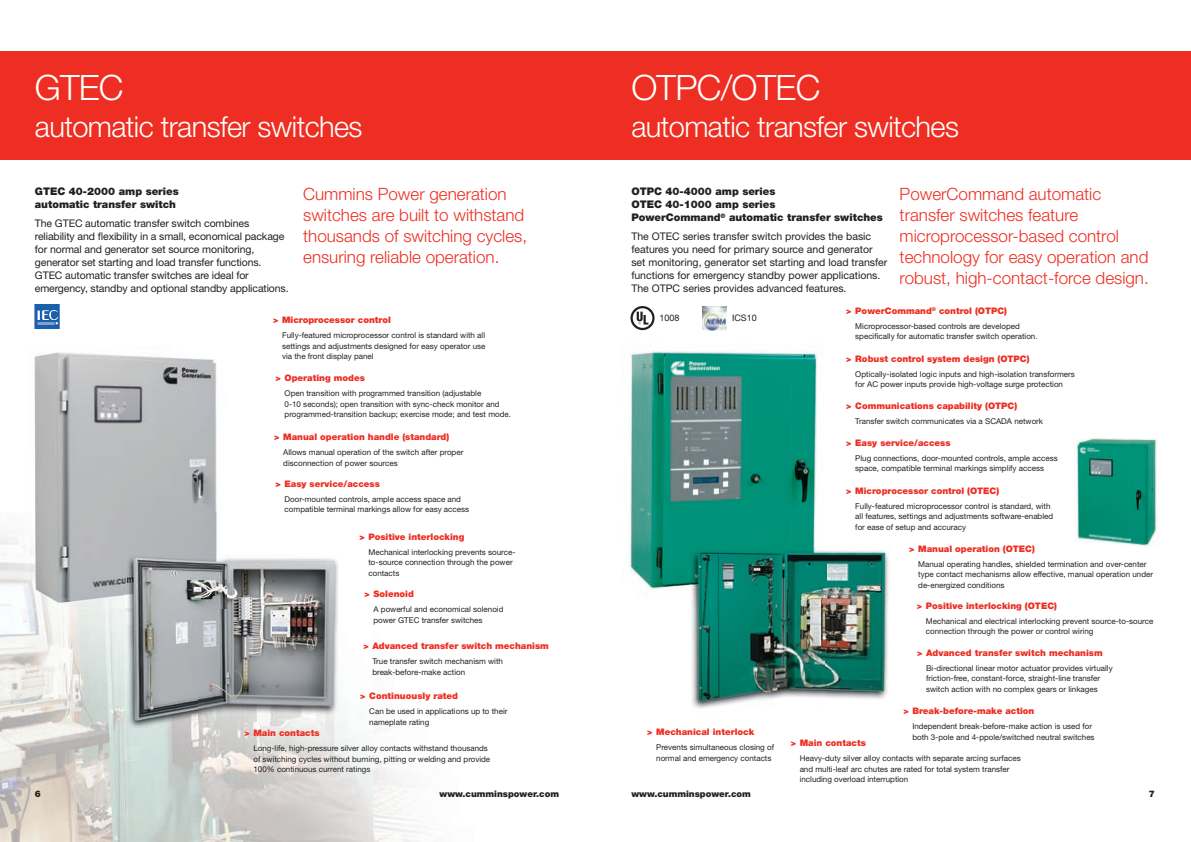
<style>
.page{position:relative;width:1191px;height:842px;background:#fff}
.page>*{position:absolute;margin:0;border:0;box-sizing:border-box;transform-origin:0 0}
.t1{font:300 35px "Helvetica Neue";letter-spacing:-.02em;color:#fff}
.t2{font:300 29px "Helvetica Neue";letter-spacing:-.02em;color:#fff}
.t3{font:300 17px/21px "Helvetica Neue";color:#ee2e22}
.t4{font:10.5px/13px "Helvetica Neue";letter-spacing:-.01em;color:#231f20}
.t5{font:900 10.5px/13px "Helvetica Neue";color:#231f20}
.t6{font:900 9px "Helvetica Neue";color:#ee2e22}
.t7{font:900 9px "Helvetica Neue";color:#231f20}
.t8{font:9px "Helvetica Neue";color:#231f20}
.t9{font:8px/10.5px "Helvetica Neue";color:#231f20}
</style>
<div class="page">
<div style="left:0;top:52px;width:1191px;height:108px;background:#ee2e22"></div>
<img style="left:0;top:536px;width:33px;height:306px">
<img style="left:33px;top:609px;width:102px;height:233px">
<img style="left:372px;top:760px;width:47px;height:82px">
<img style="left:135px;top:760px;width:237px;height:82px">
<img style="left:629px;top:350px;width:163px;height:217px">
<img style="left:792px;top:350px;width:26px;height:198px">
<img style="left:630px;top:567px;width:60px;height:28px">
<img style="left:1076px;top:439px;width:82px;height:107px">
<img style="left:690px;top:549px;width:3px;height:51px">
<img style="left:693px;top:548px;width:123px;height:1px">
<img style="left:826px;top:550px;width:63px;height:149px">
<img style="left:693px;top:549px;width:133px;height:160px">
<img style="left:27px;top:352px;width:190px;height:257px">
<img style="left:125px;top:563px;width:253px;height:197px">
<img style="left:125px;top:555px;width:74px;height:54px">
<img style="left:129px;top:552px;width:88px;height:3px">
<img style="left:199px;top:555px;width:138px;height:168px">
<img style="left:129px;top:609px;width:70px;height:114px">
<svg style="left:630px;top:306px;width:24px;height:24px"></svg>
<img style="left:702px;top:306px;width:25px;height:24px">
<img style="left:35px;top:305px;width:24px;height:24px">
<h1 class="t1" style="left:35px;top:66px;width:90px">GTEC</h1>
<h2 class="t2" style="left:35px;top:109px;width:329px">automatic transfer switches</h2>
<h3 class="t5" style="left:35px;top:185px;width:146px">GTEC 40-2000 amp series automatic transfer switch</h3>
<p class="t4" style="left:35px;top:217px;width:255px">The GTEC automatic transfer switch combines reliability and flexibility in a small, economical package for normal and generator set source monitoring, generator set starting and load transfer functions.<br>GTEC automatic transfer switches are ideal for emergency, standby and optional standby applications.</p>
<h3 class="t3" style="left:303px;top:183px;width:225px">Cummins Power generation switches are built to withstand thousands of switching cycles, ensuring reliable operation.</h3>
<p class="t6" style="left:273px;top:315px;width:119px">&gt; Microprocessor control</p>
<p class="t9" style="left:282px;top:330px;width:205px;text-align:justify">Fully-featured microprocessor control is standard with all settings and adjustments designed for easy operator use via the front display panel</p>
<p class="t6" style="left:276px;top:373px;width:91px">&gt; Operating modes</p>
<p class="t9" style="left:285px;top:388px;width:228px">Open transition with programmed transition (adjustable<br>0-10 seconds); open transition with sync-check monitor and programmed-transition backup; exercise mode; and test mode.</p>
<p class="t6" style="left:274px;top:432px;width:177px">&gt; Manual operation handle (standard)</p>
<p class="t9" style="left:283px;top:447px;width:182px">Allows manual operation of the switch after proper disconnection of power sources</p>
<p class="t6" style="left:276px;top:478px;width:106px">&gt; Easy service/access</p>
<p class="t9" style="left:285px;top:494px;width:186px">Door-mounted controls, ample access space and compatible terminal markings allow for easy access</p>
<p class="t6" style="left:359px;top:531px;width:107px">&gt; Positive interlocking</p>
<p class="t9" style="left:368px;top:546px;width:148px">Mechanical interlocking prevents source&shy;to-source connection through the power contacts</p>
<p class="t6" style="left:364px;top:589px;width:51px">&gt; Solenoid</p>
<p class="t9" style="left:373px;top:604px;width:131px">A powerful and economical solenoid power GTEC transfer switches</p>
<p class="t6" style="left:363px;top:641px;width:187px">&gt; Advanced transfer switch mechanism</p>
<p class="t9" style="left:372px;top:656px;width:132px">True transfer switch mechanism with break-before-make action</p>
<p class="t6" style="left:360px;top:690px;width:99px">&gt; Continuously rated</p>
<p class="t9" style="left:369px;top:706px;width:140px">Can be used in applications up to their nameplate rating</p>
<p class="t6" style="left:244px;top:728px;width:77px">&gt; Main contacts</p>
<p class="t9" style="left:253px;top:743px;width:238px">Long-life, high-pressure silver alloy contacts withstand thousands of switching cycles without burning, pitting or welding and provide<br>100% continuous current ratings</p>
<h1 class="t1" style="left:631px;top:66px;width:190px">OTPC/OTEC</h1>
<h2 class="t2" style="left:631px;top:109px;width:329px">automatic transfer switches</h2>
<h3 class="t5" style="left:631px;top:185px;width:253px">OTPC 40-4000 amp series<br>OTEC 40-1000 amp series<br>PowerCommand<sup>®</sup> automatic transfer switches</h3>
<p class="t4" style="left:631px;top:230px;width:257px">The OTEC series transfer switch provides the basic features you need for primary source and generator set monitoring, generator set starting and load transfer functions for emergency standby power applications.<br>The OTPC series provides advanced features.</p>
<h3 class="t3" style="left:899px;top:183px;width:251px">PowerCommand automatic transfer switches feature microprocessor-based control technology for easy operation and robust, high-contact-force design.</h3>
<p class="t8" style="left:659px;top:312px;width:22px">1008</p>
<p class="t8" style="left:732px;top:312px;width:26px">ICS10</p>
<p class="t6" style="left:647px;top:726px;width:109px">&gt; Mechanical interlock</p>
<p class="t9" style="left:656px;top:742px;width:119px">Prevents simultaneous closing of normal and emergency contacts</p>
<p class="t6" style="left:846px;top:305px;width:162px">&gt; PowerCommand<sup>®</sup> control (OTPC)</p>
<p class="t9" style="left:855px;top:321px;width:184px">Microprocessor-based controls are developed specifically for automatic transfer switch operation.</p>
<p class="t6" style="left:846px;top:353px;width:185px">&gt; Robust control system design (OTPC)</p>
<p class="t9" style="left:855px;top:369px;width:221px">Optically-isolated logic inputs and high-isolation transformers for AC power inputs provide high-voltage surge protection</p>
<p class="t6" style="left:846px;top:400px;width:172px">&gt; Communications capability (OTPC)</p>
<p class="t9" style="left:855px;top:416px;width:189px">Transfer switch communicates via a SCADA network</p>
<p class="t6" style="left:846px;top:437px;width:106px">&gt; Easy service/access</p>
<p class="t9" style="left:855px;top:453px;width:204px">Plug connections, door-mounted controls, ample access space, compatible terminal markings simplify access</p>
<p class="t6" style="left:846px;top:485px;width:154px">&gt; Microprocessor control (OTEC)</p>
<p class="t9" style="left:855px;top:501px;width:199px">Fully-featured microprocessor control is standard, with all features, settings and adjustments software-enabled for ease of setup and accuracy</p>
<p class="t6" style="left:909px;top:543px;width:127px">&gt; Manual operation (OTEC)</p>
<p class="t9" style="left:918px;top:559px;width:236px">Manual operating handles, shielded termination and over-center type contact mechanisms allow effective, manual operation under de-energized conditions</p>
<p class="t6" style="left:917px;top:600px;width:142px">&gt; Positive interlocking (OTEC)</p>
<p class="t9" style="left:926px;top:616px;width:229px">Mechanical and electrical interlocking prevent source-to-source connection through the power or control wiring</p>
<p class="t6" style="left:917px;top:647px;width:187px">&gt; Advanced transfer switch mechanism</p>
<p class="t9" style="left:926px;top:663px;width:188px">Bi-directional linear motor actuator provides virtually friction-free, constant-force, straight-line transfer switch action with no complex gears or linkages</p>
<p class="t6" style="left:903px;top:705px;width:133px">&gt; Break-before-make action</p>
<p class="t9" style="left:912px;top:721px;width:184px">Independent break-before-make action is used for both 3-pole and 4-ppole/switched neutral switches</p>
<p class="t6" style="left:790px;top:737px;width:77px">&gt; Main contacts</p>
<p class="t9" style="left:799px;top:753px;width:222px">Heavy-duty silver alloy contacts with separate arcing surfaces and multi-leaf arc chutes are rated for total system transfer including overload interruption</p>
<p class="t7" style="left:35px;top:788px;width:8px">6</p>
<p class="t7" style="left:439px;top:788px;width:121px">www.cumminspower.com</p>
<p class="t7" style="left:631px;top:788px;width:121px">www.cumminspower.com</p>
<p class="t7" style="left:1149px;top:788px;width:8px">7</p>
</div>
